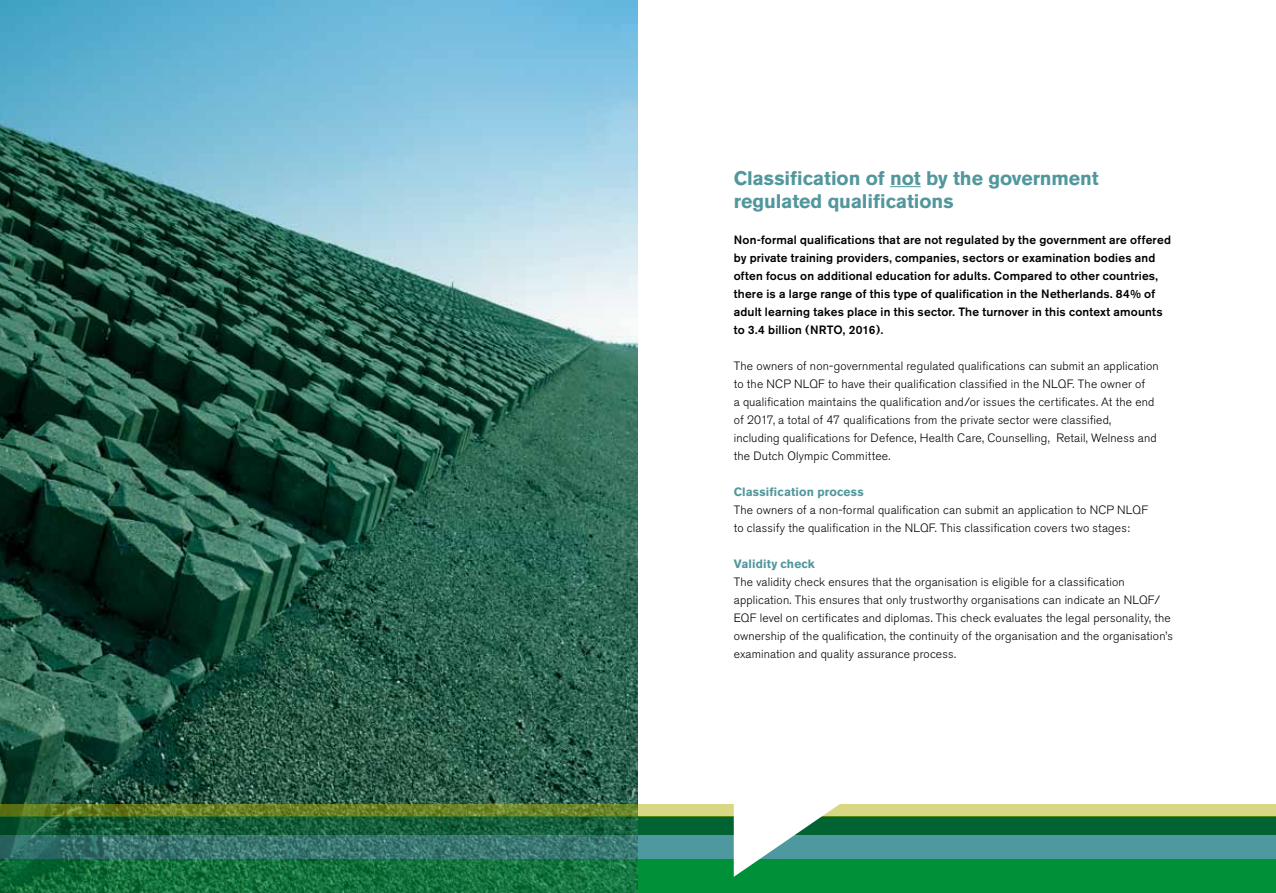
<style>
.page{position:relative;width:1276px;height:893px;background:#fff}
.page>*{position:absolute;margin:0;border:0;box-sizing:border-box;transform-origin:0 0}
.t1{font:700 19.5px/23.4px "Akzidenz Grotesk BE";letter-spacing:-.005em;color:#52979d}
.t2{font:300 12px/18px "Akzidenz Grotesk BE";letter-spacing:.015em;color:#000}
.t3{font:500 12px/18px "Akzidenz Grotesk BE";letter-spacing:.015em;color:#000}
.t4{font:700 12px "Akzidenz Grotesk BE";letter-spacing:.015em;color:#52979d}
</style>
<div class="page">
<img style="left:0;top:0;width:638px;height:804px">
<div style="left:638px;top:859px;width:638px;height:34px;background:#009037"></div>
<div style="left:638px;top:816px;width:638px;height:19px;background:#006331"></div>
<div style="left:638px;top:835px;width:638px;height:24px;background:#4e98a0"></div>
<svg style="left:0;top:804px;width:1276px;height:12px;background:#9ba74f"></svg>
<svg style="left:0;top:816px;width:638px;height:19px;background:#165e3a"></svg>
<svg style="left:0;top:835px;width:638px;height:24px;background:#3a7670"></svg>
<svg style="left:0;top:859px;width:638px;height:34px;background:#14723c"></svg>
<hr style="left:890px;top:186px;width:30px;height:1px;background:#52979d">
<svg style="left:734px;top:804px;width:123px;height:73px"></svg>
<h1 class="t1" style="left:734px;top:166px;width:366px">Classification of not by the government regulated qualifications</h1>
<p class="t3" style="left:734px;top:231px;width:439px">Non-formal qualifications that are not regulated by the government are offered by private training providers, companies, sectors or examination bodies and often focus on additional education for adults. Compared to other countries, there is a large range of this type of qualification in the Netherlands. 84% of adult learning takes place in this sector. The turnover in this context amounts to 3.4 billion (NRTO, 2016).</p>
<p class="t2" style="left:734px;top:357px;width:426px">The owners of non-governmental regulated qualifications can submit an application to the NCP NLQF to have their qualification classified in the NLQF. The owner of<br>a qualification maintains the qualification and/or issues the certificates. At the end of 2017, a total of 47 qualifications from the private sector were classified, including qualifications for Defence, Health Care, Counselling, Retail, Welness and the Dutch Olympic Committee.</p>
<p class="t4" style="left:734px;top:485px;width:131px">Classification process</p>
<p class="t2" style="left:734px;top:501px;width:416px">The owners of a non-formal qualification can submit an application to NCP NLQF to classify the qualification in the NLQF. This classification covers two stages:</p>
<p class="t4" style="left:734px;top:557px;width:83px">Validity check</p>
<p class="t2" style="left:734px;top:573px;width:441px">The validity check ensures that the organisation is eligible for a classification application. This ensures that only trustworthy organisations can indicate an NLQF/ EQF level on certificates and diplomas. This check evaluates the legal personality, the ownership of the qualification, the continuity of the organisation and the organisation’s examination and quality assurance process.</p>
</div>
